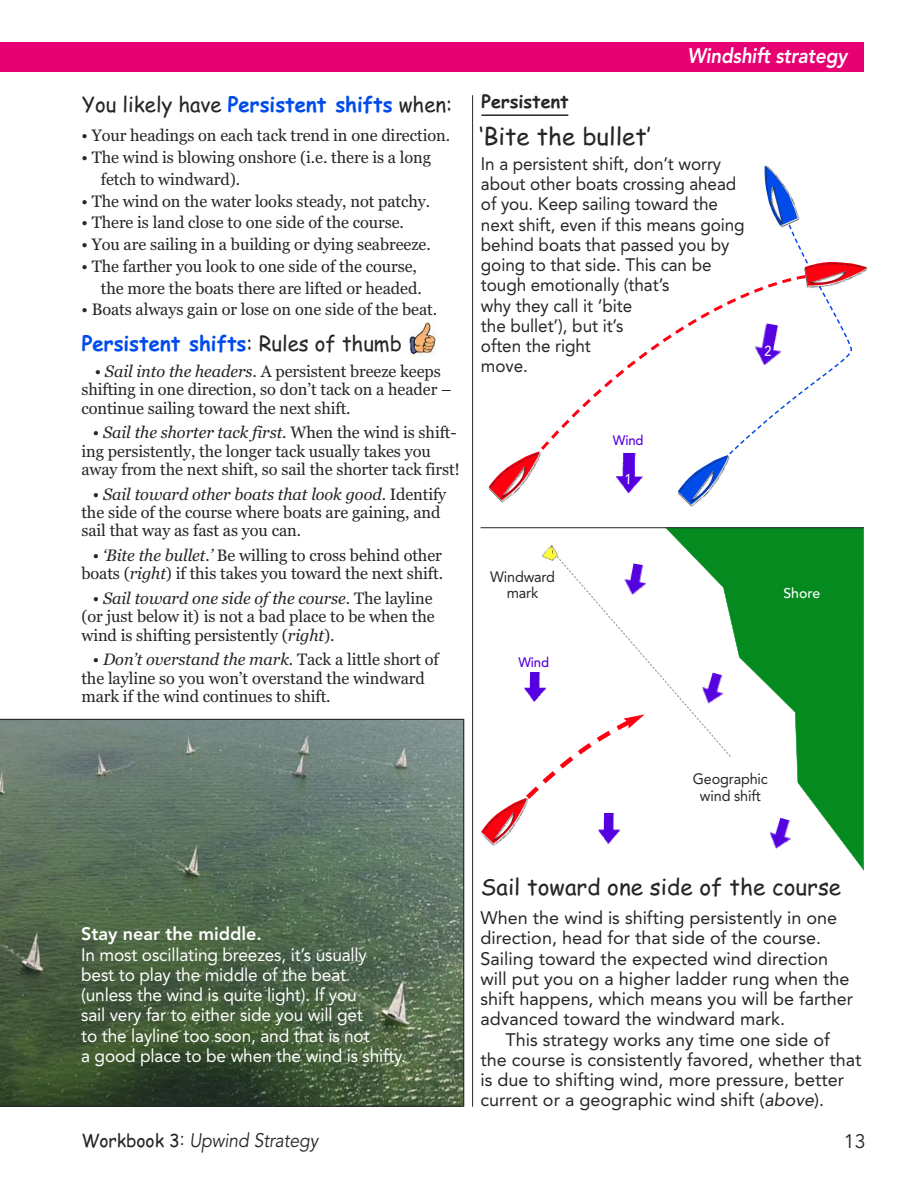
<style>
.page{position:relative;width:918px;height:1188px;background:#fff}
.page>*{position:absolute;margin:0;border:0;box-sizing:border-box;transform-origin:0 0}
.t1{font:24px "Comic Sans MS";color:#272526}
.t2{font:22.5px "Comic Sans MS";color:#272526}
.t3{font:21px "Comic Sans MS";color:#272526}
.t4{font:700 21px "Comic Sans MS";color:#004ceb}
.t5{font:italic 800 21px "Avenir";letter-spacing:-.01em;color:#fff;scale:.9 1}
.t6{font:italic 19.5px "Avenir";letter-spacing:-.005em;color:#272526;scale:.9 1}
.t7{font:19.5px "Avenir";color:#272526}
.t8{font:18px/20.2px "Avenir";color:#272526}
.t9{font:18px/20.2px "Avenir";color:#272526;scale:.95 1}
.t10{font:18px/20.2px "Avenir";letter-spacing:-.01em;color:#fff;scale:.96 1}
.t11{font:800 18px "Avenir";color:#fff}
.t12{font:700 18px "Comic Sans MS";color:#272526}
.t13{font:16.5px/18.5px "Georgia";letter-spacing:-.005em;color:#272526}
.t14{font:15px/17.2px "Avenir";letter-spacing:-.01em;color:#272526;text-align:center;scale:.96 1}
.t15{font:500 14.4px "Avenir";color:#fff;scale:.88 1}
.t16{font:500 14.1px "Avenir";color:#fff}
.t17{font:500 13.65px "Avenir";letter-spacing:-.01em;color:#5400e0;scale:.96 1}
.s1{font-weight:700;color:#004ceb}
.s2{font-weight:400;color:#272526}
.s3{font-style:italic}
.s4{font-family:"Comic Sans MS";font-style:normal;font-size:18px}
.s5{font-style:normal}
</style>
<div class="page">
<div style="left:0;top:42px;width:863px;height:30px;background:#e60071"></div>
<svg style="left:665px;top:528px;width:199px;height:343px"></svg>
<img style="left:731px;top:667px;width:10px;height:51px">
<img style="left:750px;top:812px;width:59px;height:51px">
<img style="left:473px;top:785px;width:23px;height:69px">
<svg style="left:551px;top:329px;width:127px;height:108px"></svg>
<svg style="left:678px;top:166px;width:189px;height:339px"></svg>
<img style="left:615px;top:453px;width:28px;height:41px">
<img style="left:488px;top:437px;width:67px;height:66px">
<svg style="left:489px;top:438px;width:63px;height:62px"></svg>
<img style="left:493px;top:464px;width:41px;height:35px">
<hr style="left:481px;top:114px;width:87px;height:2px;background:#272526">
<svg style="left:0;top:719px;width:464px;height:388px;background:#576c57"></svg>
<hr style="left:472px;top:95px;width:1px;height:1012px;background:#272526">
<svg style="left:481px;top:546px;width:250px;height:298px"></svg>
<img style="left:542px;top:545px;width:16px;height:17px">
<hr style="left:481px;top:527px;width:383px;height:1px;background:#272526">
<svg style="left:412px;top:355px;width:24px;height:1px"></svg>
<img style="left:409px;top:323px;width:27px;height:32px">
<svg style="left:626px;top:474px;width:3px;height:10px"></svg>
<p class="t3" style="left:82px;top:92px;width:372px">You likely have <span class="s1">Persistent shifts</span> when:</p>
<p class="t13" style="left:82px;top:126px;width:370px">• Your headings on each tack trend in one direction.</p>
<p class="t13" style="left:101px;top:147px;width:332px;line-height:21.8px;text-indent:-19px">• The wind is blowing onshore (i.e. there is a long fetch to windward).</p>
<p class="t13" style="left:82px;top:192px;width:350px">• The wind on the water looks steady, not patchy.</p>
<p class="t13" style="left:82px;top:213px;width:324px">• There is land close to one side of the course.</p>
<p class="t13" style="left:82px;top:235px;width:351px">• You are sailing in a building or dying seabreeze.</p>
<p class="t13" style="left:82px;top:255px;width:342px;line-height:21.8px;text-align:right">• The farther you look to one side of the course, the more the boats there are lifted or headed.</p>
<p class="t13" style="left:82px;top:300px;width:357px">• Boats always gain or lose on one side of the beat.</p>
<p class="t4" style="left:82px;top:332px;width:322px">Persistent shifts<span class="s2">: Rules of thumb</span></p>
<p class="t13" style="left:81px;top:362px;width:372px;text-indent:13px">• <span class="s3">Sail into the headers</span>. A persistent breeze keeps shifting in one direction, so don’t tack on a header – continue sailing toward the next shift.</p>
<p class="t13" style="left:81px;top:423px;width:380px;text-indent:12px">• <span class="s3">Sail the shorter tack first</span>. When the wind is shift&shy;ing persistently, the longer tack usually takes you away from the next shift, so sail the shorter tack first!</p>
<p class="t13" style="left:81px;top:485px;width:366px;text-indent:12px">• <span class="s3">Sail toward other boats that look good</span>. Identify the side of the course where boats are gaining, and sail that way as fast as you can.</p>
<p class="t13" style="left:81px;top:546px;width:363px;text-align:right">• <span class="s3">‘Bite the bullet.’</span> Be willing to cross behind other boats (<span class="s3">right</span>) if this takes you toward the next shift.</p>
<p class="t13" style="left:81px;top:589px;width:355px;text-indent:12px">• <span class="s3">Sail toward one side of the course</span>. The layline (or just below it) is not a bad place to be when the wind is shifting persistently (<span class="s3">right</span>).</p>
<p class="t13" style="left:81px;top:650px;width:359px;text-indent:12px">• <span class="s3">Don’t overstand the mark</span>. Tack a little short of the layline so you won’t overstand the windward mark if the wind continues to shift.</p>
<p class="t12" style="left:481px;top:92px;width:89px">Persistent</p>
<h1 class="t1" style="left:479px;top:122px;width:173px">‘Bite the bullet’</h1>
<p class="t5" style="left:687px;top:43px;width:179px">Windshift strategy</p>
<p class="t9" style="left:481px;top:153px;width:279px">In a persistent shift, don’t worry about other boats crossing ahead of you. Keep sailing toward the next shift, even if this means going behind boats that passed you by going to that side. This can be tough emotionally (that’s<br>why they call it ‘bite<br>the bullet’), but it’s<br>often the right<br>move.</p>
<p class="t15" style="left:764px;top:338px;width:9px">2</p>
<p class="t17" style="left:613px;top:429px;width:33px">Wind</p>
<p class="t14" style="left:490px;top:568px;width:69px;line-height:16.5px">Windward mark</p>
<p class="t17" style="left:518px;top:651px;width:33px">Wind</p>
<p class="t16" style="left:783px;top:580px;width:38px">Shore</p>
<p class="t14" style="left:693px;top:769px;width:80px">Geographic wind shift</p>
<p class="t11" style="left:81px;top:920px;width:182px">Stay near the middle.</p>
<p class="t10" style="left:81px;top:944px;width:340px">In most oscillating breezes, it’s usually<br>best to play the middle of the beat<br>(unless the wind is quite light). If you<br>sail very far to either side you will get<br>to the layline too soon, and that is not<br>a good place to be when the wind is shifty.</p>
<h2 class="t2" style="left:481px;top:875px;width:362px">Sail toward one side of the course</h2>
<p class="t8" style="left:481px;top:907px;width:374px">When the wind is shifting persistently in one direction, head for that side of the course.<br>Sailing toward the expected wind direction will put you on a higher ladder rung when the shift happens, which means you will be farther advanced toward the windward mark.</p>
<p class="t8" style="left:481px;top:1029px;width:383px;text-indent:25px">This strategy works any time one side of<br>the course is consistently favored, whether that is due to shifting wind, more pressure, better current or a geographic wind shift (<span class="s3">above</span>).</p>
<p class="t6" style="left:81px;top:1129px;width:265px"><span class="s4">Workbook 3</span><span class="s5">:</span> Upwind Strategy</p>
<p class="t7" style="left:844px;top:1129px;width:23px">13</p>
</div>
